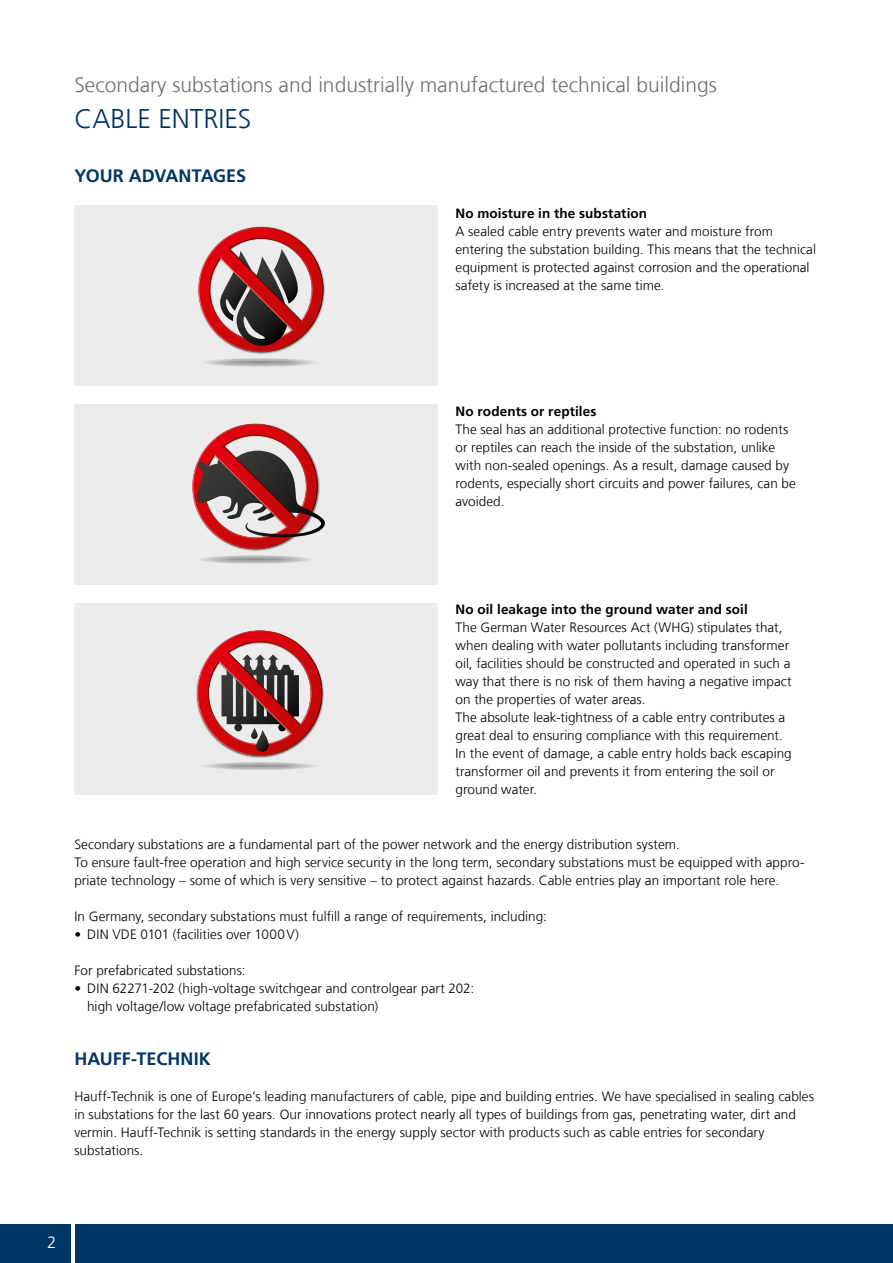
<style>
.page{position:relative;width:893px;height:1263px;background:#fff}
.page>*{position:absolute;margin:0;border:0;box-sizing:border-box;transform-origin:0 0}
.t1{font:300 27px "Frutigerfor Hauff";color:#003665}
.t2{font:300 21px "Frutigerfor Hauff";color:#6f6f6e}
.t3{font:700 18px "Frutigerfor Hauff";color:#003665}
.t4{font:300 16.5px "Frutigerfor Hauff";color:#fff}
.t5{font:300 13.5px/18px "Frutigerfor Hauff";letter-spacing:.005em;color:#000}
.t6{font:700 13.5px "Frutigerfor Hauff";letter-spacing:.01em;color:#000}
</style>
<div class="page">
<div style="left:0;top:1225px;width:893px;height:38px;background:#003665"></div>
<hr style="left:71px;top:1213px;width:3px;height:50px;background:#fff">
<div style="left:75px;top:405px;width:363px;height:180px;background:#ececed"></div>
<div style="left:75px;top:603px;width:363px;height:191px;background:#ececed"></div>
<div style="left:75px;top:206px;width:363px;height:180px;background:#ececed"></div>
<img style="left:247px;top:226px;width:78px;height:128px">
<svg style="left:198px;top:358px;width:125px;height:9px"></svg>
<hr style="left:220px;top:361px;width:82px;height:3px;background:#000;border-radius:50%">
<svg style="left:198px;top:227px;width:125px;height:125px"></svg>
<svg style="left:192px;top:555px;width:126px;height:9px"></svg>
<hr style="left:214px;top:558px;width:82px;height:3px;background:#000;border-radius:50%">
<svg style="left:192px;top:424px;width:133px;height:125px"></svg>
<img style="left:196px;top:680px;width:128px;height:78px">
<svg style="left:197px;top:762px;width:125px;height:8px"></svg>
<hr style="left:219px;top:765px;width:82px;height:2px;background:#000;border-radius:50%">
<svg style="left:197px;top:630px;width:125px;height:126px"></svg>
<h2 class="t2" style="left:74px;top:72px;width:644px">Secondary substations and industrially manufactured technical buildings</h2>
<h1 class="t1" style="left:74px;top:102px;width:179px">CABLE ENTRIES</h1>
<h3 class="t3" style="left:74px;top:165px;width:173px">YOUR ADVANTAGES</h3>
<p class="t6" style="left:455px;top:205px;width:193px">No moisture in the substation</p>
<p class="t5" style="left:455px;top:223px;width:362px">A sealed cable entry prevents water and moisture from entering the substation building. This means that the technical equipment is protected against corrosion and the operational safety is increased at the same time.</p>
<p class="t6" style="left:455px;top:403px;width:143px">No rodents or reptiles</p>
<p class="t5" style="left:455px;top:421px;width:342px">The seal has an additional protective function: no rodents or reptiles can reach the inside of the substation, unlike with non-sealed openings. As a result, damage caused by rodents, especially short circuits and power failures, can be avoided.</p>
<p class="t6" style="left:455px;top:601px;width:294px">No oil leakage into the ground water and soil</p>
<p class="t5" style="left:455px;top:619px;width:338px">The German Water Resources Act (WHG) stipulates that, when dealing with water pollutants including transformer oil, facilities should be constructed and operated in such a way that there is no risk of them having a negative impact on the properties of water areas.<br>The absolute leak-tightness of a cable entry contributes a great deal to ensuring compliance with this requirement.<br>In the event of damage, a cable entry holds back escaping transformer oil and prevents it from entering the soil or ground water.</p>
<p class="t5" style="left:74px;top:835px;width:732px">Secondary substations are a fundamental part of the power network and the energy distribution system.<br>To ensure fault-free operation and high service security in the long term, secondary substations must be equipped with appro&shy;priate technology – some of which is very sensitive – to protect against hazards. Cable entries play an important role here.</p>
<p class="t5" style="left:74px;top:907px;width:474px">In Germany, secondary substations must fulfill a range of requirements, including:</p>
<p class="t5" style="left:74px;top:925px;width:226px">• DIN VDE 0101 (facilities over 1000V)</p>
<p class="t5" style="left:74px;top:961px;width:173px">For prefabricated substations:</p>
<p class="t5" style="left:87px;top:979px;width:389px;text-indent:-13px">• DIN 62271-202 (high-voltage switchgear and controlgear part 202: high voltage/low voltage prefabricated substation)</p>
<h3 class="t3" style="left:74px;top:1047px;width:138px">HAUFF-TECHNIK</h3>
<p class="t5" style="left:74px;top:1087px;width:741px">Hauff-Technik is one of Europe’s leading manufacturers of cable, pipe and building entries. We have specialised in sealing cables in substations for the last 60 years. Our innovations protect nearly all types of buildings from gas, penetrating water, dirt and vermin. Hauff-Technik is setting standards in the energy supply sector with products such as cable entries for secondary substations.</p>
<p class="t4" style="left:47px;top:1232px;width:11px">2</p>
</div>
